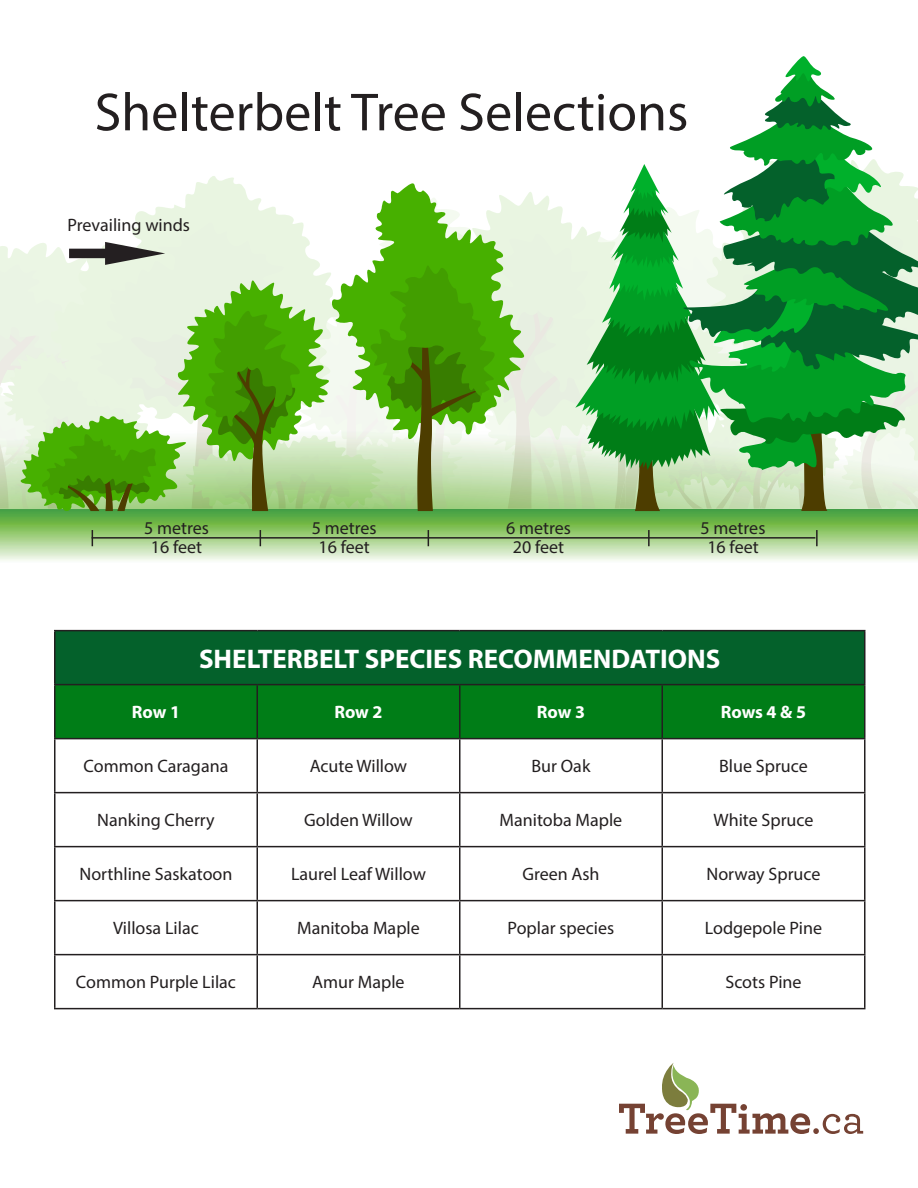
<style>
.page{position:relative;width:918px;height:1188px;background:#fff}
.page>*{position:absolute;margin:0;border:0;box-sizing:border-box;transform-origin:0 0}
.t1{font:54px "Myriad Pro";color:#231f20}
.t2{font:700 27px "Myriad Pro";color:#fff}
.t3{font:18px "Myriad Pro";color:#231f20}
.t4{font:700 18px "Myriad Pro";letter-spacing:-.01em;color:#fff}
</style>
<div class="page">
<svg style="left:0;top:515px;width:918px;height:46px;background:#a5d18b"></svg>
<hr style="left:92px;top:537px;width:723px;height:2px;background:#231f20">
<svg style="left:92px;top:530px;width:1px;height:16px"></svg>
<svg style="left:260px;top:530px;width:1px;height:16px"></svg>
<svg style="left:428px;top:530px;width:1px;height:16px"></svg>
<svg style="left:648px;top:530px;width:2px;height:16px"></svg>
<svg style="left:816px;top:530px;width:2px;height:16px"></svg>
<div style="left:55px;top:631px;width:810px;height:54px;background:#04612b"></div>
<div style="left:56px;top:685px;width:808px;height:53px;background:#007d17"></div>
<hr style="left:54px;top:630px;width:203px;height:1px;background:#231f20">
<hr style="left:54px;top:631px;width:2px;height:53px;background:#231f20">
<hr style="left:257px;top:630px;width:203px;height:1px;background:#231f20">
<hr style="left:460px;top:630px;width:202px;height:1px;background:#231f20">
<hr style="left:662px;top:630px;width:204px;height:1px;background:#231f20">
<hr style="left:864px;top:631px;width:2px;height:53px;background:#231f20">
<hr style="left:54px;top:684px;width:203px;height:1px;background:#231f20">
<hr style="left:54px;top:685px;width:2px;height:53px;background:#231f20">
<hr style="left:257px;top:684px;width:203px;height:1px;background:#231f20">
<hr style="left:256px;top:685px;width:2px;height:53px;background:#231f20">
<hr style="left:460px;top:684px;width:202px;height:1px;background:#231f20">
<hr style="left:459px;top:685px;width:1px;height:53px;background:#231f20">
<hr style="left:662px;top:684px;width:204px;height:1px;background:#231f20">
<hr style="left:662px;top:685px;width:1px;height:53px;background:#231f20">
<hr style="left:864px;top:685px;width:2px;height:53px;background:#231f20">
<hr style="left:54px;top:738px;width:203px;height:1px;background:#231f20">
<hr style="left:54px;top:739px;width:2px;height:53px;background:#231f20">
<hr style="left:257px;top:738px;width:203px;height:1px;background:#231f20">
<hr style="left:256px;top:739px;width:2px;height:53px;background:#231f20">
<hr style="left:460px;top:738px;width:202px;height:1px;background:#231f20">
<hr style="left:459px;top:739px;width:1px;height:53px;background:#231f20">
<hr style="left:662px;top:738px;width:204px;height:1px;background:#231f20">
<hr style="left:662px;top:739px;width:1px;height:53px;background:#231f20">
<hr style="left:864px;top:739px;width:2px;height:53px;background:#231f20">
<hr style="left:54px;top:792px;width:203px;height:1px;background:#231f20">
<hr style="left:54px;top:793px;width:2px;height:53px;background:#231f20">
<hr style="left:257px;top:792px;width:203px;height:1px;background:#231f20">
<hr style="left:256px;top:793px;width:2px;height:53px;background:#231f20">
<hr style="left:460px;top:792px;width:202px;height:1px;background:#231f20">
<hr style="left:459px;top:793px;width:1px;height:53px;background:#231f20">
<hr style="left:662px;top:792px;width:204px;height:1px;background:#231f20">
<hr style="left:662px;top:793px;width:1px;height:53px;background:#231f20">
<hr style="left:864px;top:793px;width:2px;height:53px;background:#231f20">
<hr style="left:54px;top:846px;width:203px;height:1px;background:#231f20">
<hr style="left:54px;top:847px;width:2px;height:53px;background:#231f20">
<hr style="left:257px;top:846px;width:203px;height:1px;background:#231f20">
<hr style="left:256px;top:847px;width:2px;height:53px;background:#231f20">
<hr style="left:460px;top:846px;width:202px;height:1px;background:#231f20">
<hr style="left:459px;top:847px;width:1px;height:53px;background:#231f20">
<hr style="left:662px;top:846px;width:204px;height:1px;background:#231f20">
<hr style="left:662px;top:847px;width:1px;height:53px;background:#231f20">
<hr style="left:864px;top:847px;width:2px;height:53px;background:#231f20">
<hr style="left:54px;top:900px;width:203px;height:1px;background:#231f20">
<hr style="left:54px;top:901px;width:2px;height:53px;background:#231f20">
<hr style="left:257px;top:900px;width:203px;height:1px;background:#231f20">
<hr style="left:256px;top:901px;width:2px;height:53px;background:#231f20">
<hr style="left:460px;top:900px;width:202px;height:1px;background:#231f20">
<hr style="left:459px;top:901px;width:1px;height:53px;background:#231f20">
<hr style="left:662px;top:900px;width:204px;height:1px;background:#231f20">
<hr style="left:662px;top:901px;width:1px;height:53px;background:#231f20">
<hr style="left:864px;top:901px;width:2px;height:53px;background:#231f20">
<hr style="left:54px;top:954px;width:203px;height:1px;background:#231f20">
<hr style="left:54px;top:955px;width:2px;height:53px;background:#231f20">
<hr style="left:257px;top:954px;width:203px;height:1px;background:#231f20">
<hr style="left:256px;top:955px;width:2px;height:53px;background:#231f20">
<hr style="left:460px;top:954px;width:202px;height:1px;background:#231f20">
<hr style="left:459px;top:955px;width:1px;height:53px;background:#231f20">
<hr style="left:662px;top:954px;width:204px;height:1px;background:#231f20">
<hr style="left:662px;top:955px;width:1px;height:53px;background:#231f20">
<hr style="left:864px;top:955px;width:2px;height:53px;background:#231f20">
<hr style="left:54px;top:1008px;width:203px;height:1px;background:#231f20">
<hr style="left:257px;top:1008px;width:203px;height:1px;background:#231f20">
<hr style="left:460px;top:1008px;width:202px;height:1px;background:#231f20">
<hr style="left:662px;top:1008px;width:204px;height:1px;background:#231f20">
<svg style="left:0;top:56px;width:918px;height:459px"></svg>
<svg style="left:619px;top:1063px;width:244px;height:71px"></svg>
<p class="t1" style="left:95px;top:79px;width:595px">Shelterbelt Tree Selections</p>
<p class="t3" style="left:68px;top:214px;width:124px">Prevailing winds</p>
<p class="t3" style="left:144px;top:517px;width:66px">5 metres</p>
<p class="t3" style="left:312px;top:517px;width:66px">5 metres</p>
<p class="t3" style="left:506px;top:517px;width:66px">6 metres</p>
<p class="t3" style="left:701px;top:517px;width:66px">5 metres</p>
<p class="t3" style="left:151px;top:536px;width:53px">16 feet</p>
<p class="t3" style="left:318px;top:536px;width:53px">16 feet</p>
<p class="t3" style="left:513px;top:536px;width:53px">20 feet</p>
<p class="t3" style="left:707px;top:536px;width:53px">16 feet</p>
<p class="t2" style="left:199px;top:641px;width:523px">SHELTERBELT SPECIES RECOMMENDATIONS</p>
<p class="t4" style="left:132px;top:701px;width:50px">Row 1</p>
<p class="t4" style="left:334px;top:701px;width:50px">Row 2</p>
<p class="t4" style="left:537px;top:701px;width:50px">Row 3</p>
<p class="t4" style="left:721px;top:701px;width:87px">Rows 4 &amp; 5</p>
<p class="t3" style="left:84px;top:755px;width:146px">Common Caragana</p>
<p class="t3" style="left:310px;top:755px;width:99px">Acute Willow</p>
<p class="t3" style="left:532px;top:755px;width:60px">Bur Oak</p>
<p class="t3" style="left:719px;top:755px;width:90px">Blue Spruce</p>
<p class="t3" style="left:97px;top:809px;width:119px">Nanking Cherry</p>
<p class="t3" style="left:304px;top:809px;width:110px">Golden Willow</p>
<p class="t3" style="left:500px;top:809px;width:124px">Manitoba Maple</p>
<p class="t3" style="left:714px;top:809px;width:101px">White Spruce</p>
<p class="t3" style="left:80px;top:863px;width:154px">Northline Saskatoon</p>
<p class="t3" style="left:291px;top:863px;width:136px">Laurel Leaf Willow</p>
<p class="t3" style="left:522px;top:863px;width:79px">Green Ash</p>
<p class="t3" style="left:707px;top:863px;width:115px">Norway Spruce</p>
<p class="t3" style="left:113px;top:917px;width:87px">Villosa Lilac</p>
<p class="t3" style="left:297px;top:917px;width:124px">Manitoba Maple</p>
<p class="t3" style="left:508px;top:917px;width:108px">Poplar species</p>
<p class="t3" style="left:705px;top:917px;width:119px">Lodgepole Pine</p>
<p class="t3" style="left:76px;top:971px;width:162px">Common Purple Lilac</p>
<p class="t3" style="left:312px;top:971px;width:94px">Amur Maple</p>
<p class="t3" style="left:725px;top:971px;width:78px">Scots Pine</p>
</div>
